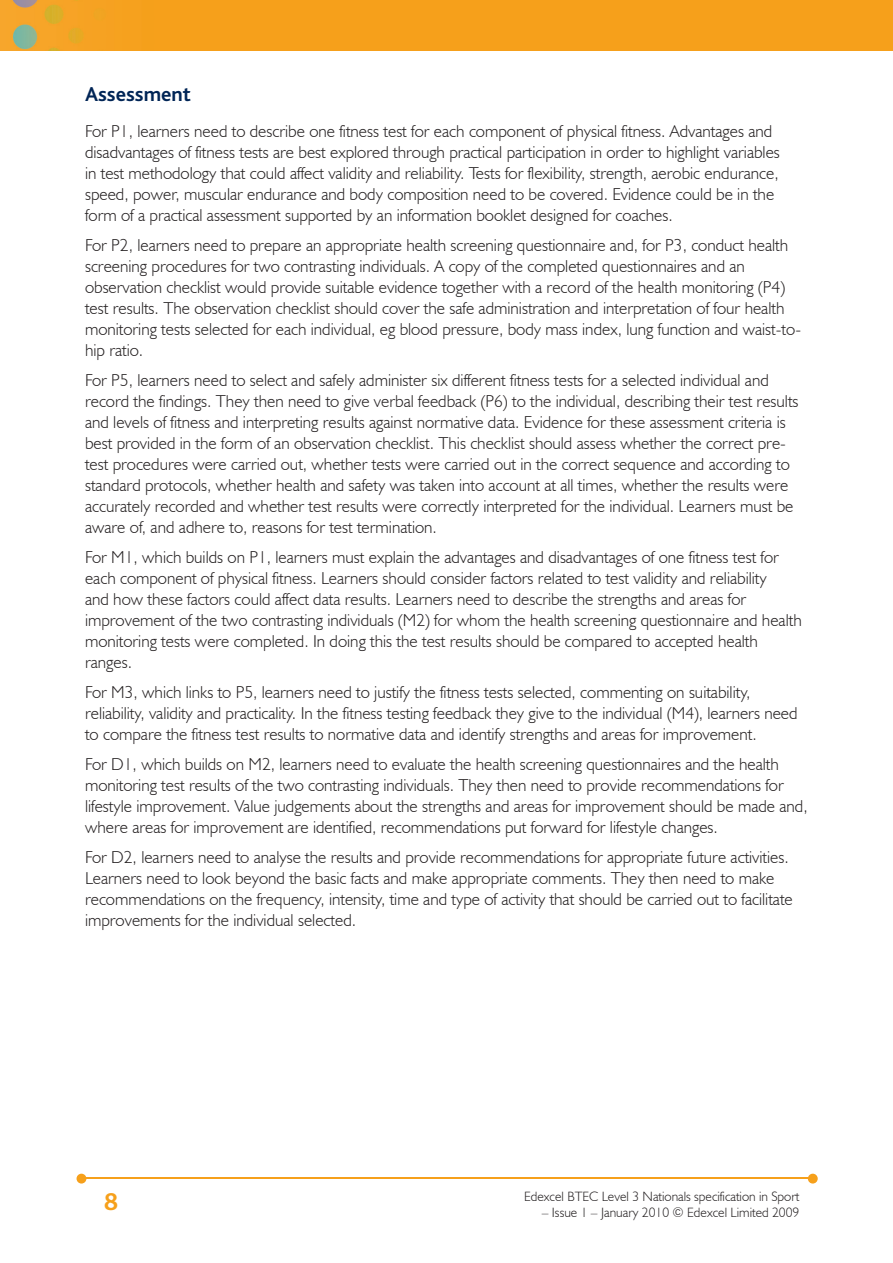
<style>
.page{position:relative;width:893px;height:1263px;background:#fff}
.page>*{position:absolute;margin:0;border:0;box-sizing:border-box;transform-origin:0 0}
.t1{font:700 25.5px "Bliss";color:#f6a01b}
.t2{font:700 21px "Bliss";color:#002556}
.t3{font:300 17.25px/21px "Humanist 521 BT";color:#231f20}
.t4{font:300 13.5px "Humanist 521 BT";color:#231f20}
</style>
<div class="page">
<img style="left:0;top:0;width:893px;height:51px">
<hr style="left:82px;top:1178px;width:728px;height:1px;background:#f6a01b">
<svg style="left:808px;top:1174px;width:10px;height:9px"></svg>
<svg style="left:77px;top:1174px;width:9px;height:9px"></svg>
<p class="t2" style="left:85px;top:83px;width:108px">Assessment</p>
<p class="t3" style="left:85px;top:120px;width:696px">For P1, learners need to describe one fitness test for each component of physical fitness. Advantages and disadvantages of fitness tests are best explored through practical participation in order to highlight variables in test methodology that could affect validity and reliability. Tests for flexibility, strength, aerobic endurance, speed, power, muscular endurance and body composition need to be covered. Evidence could be in the form of a practical assessment supported by an information booklet designed for coaches.</p>
<p class="t3" style="left:85px;top:234px;width:718px">For P2, learners need to prepare an appropriate health screening questionnaire and, for P3, conduct health screening procedures for two contrasting individuals. A copy of the completed questionnaires and an observation checklist would provide suitable evidence together with a record of the health monitoring (P4) test results. The observation checklist should cover the safe administration and interpretation of four health monitoring tests selected for each individual, eg blood pressure, body mass index, lung function and waist-to&shy;hip ratio.</p>
<p class="t3" style="left:85px;top:369px;width:715px">For P5, learners need to select and safely administer six different fitness tests for a selected individual and record the findings. They then need to give verbal feedback (P6) to the individual, describing their test results and levels of fitness and interpreting results against normative data. Evidence for these assessment criteria is best provided in the form of an observation checklist. This checklist should assess whether the correct pre&shy;test procedures were carried out, whether tests were carried out in the correct sequence and according to standard protocols, whether health and safety was taken into account at all times, whether the results were accurately recorded and whether test results were correctly interpreted for the individual. Learners must be aware of, and adhere to, reasons for test termination.</p>
<p class="t3" style="left:85px;top:546px;width:718px">For M1, which builds on P1, learners must explain the advantages and disadvantages of one fitness test for each component of physical fitness. Learners should consider factors related to test validity and reliability<br>and how these factors could affect data results. Learners need to describe the strengths and areas for improvement of the two contrasting individuals (M2) for whom the health screening questionnaire and health monitoring tests were completed. In doing this the test results should be compared to accepted health ranges.</p>
<p class="t3" style="left:85px;top:681px;width:714px">For M3, which links to P5, learners need to justify the fitness tests selected, commenting on suitability, reliability, validity and practicality. In the fitness testing feedback they give to the individual (M4), learners need to compare the fitness test results to normative data and identify strengths and areas for improvement.</p>
<p class="t3" style="left:85px;top:753px;width:724px">For D1, which builds on M2, learners need to evaluate the health screening questionnaires and the health monitoring test results of the two contrasting individuals. They then need to provide recommendations for lifestyle improvement. Value judgements about the strengths and areas for improvement should be made and, where areas for improvement are identified, recommendations put forward for lifestyle changes.</p>
<p class="t3" style="left:85px;top:846px;width:709px">For D2, learners need to analyse the results and provide recommendations for appropriate future activities.<br>Learners need to look beyond the basic facts and make appropriate comments. They then need to make recommendations on the frequency, intensity, time and type of activity that should be carried out to facilitate improvements for the individual selected.</p>
<h1 class="t1" style="left:104px;top:1189px;width:15px">8</h1>
<p class="t4" style="left:524px;top:1188px;width:277px">Edexcel BTEC Level 3 Nationals specification in Sport</p>
<p class="t4" style="left:542px;top:1204px;width:259px">– Issue 1 – January 2010 © Edexcel Limited 2009</p>
</div>
